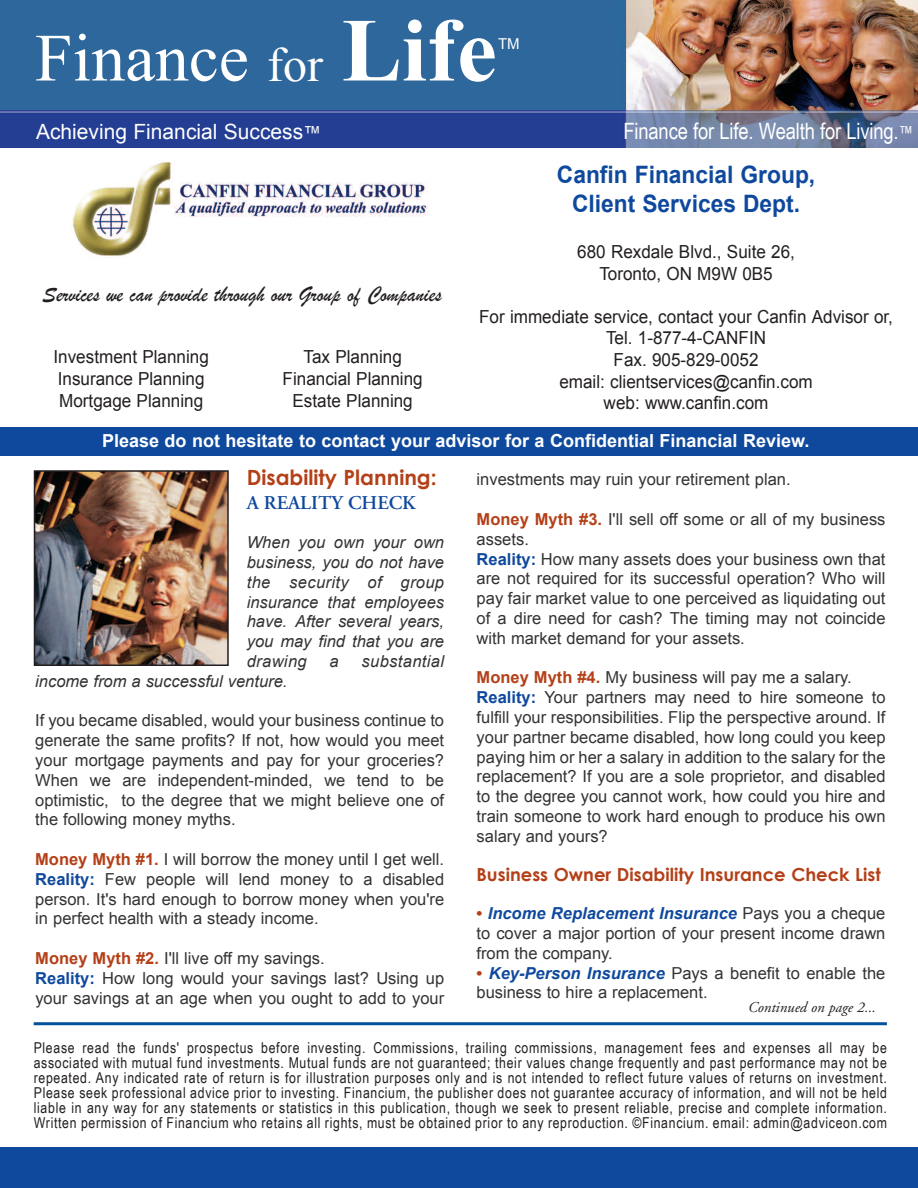
<style>
.page{position:relative;width:918px;height:1188px;background:#fff}
.page>*{position:absolute;margin:0;border:0;box-sizing:border-box;transform-origin:0 0}
.t1{font:67.5px "Times New Roman";color:#fff}
.t2{font:700 24px/28.8px "Arial";color:#0f499d;text-align:center;scale:.95 1}
.t3{font:22.5px "Brush Script";color:#231f20;scale:.95 1}
.t4{font:22.5px "Arial Narrow";letter-spacing:-.01em;color:#fff}
.t5{font:21px "Arial";color:#fff}
.t6{font:700 21px "Century Gothic";color:#b44018}
.t7{font:600 19.5px "Adobe Garamond";color:#0f499d}
.t8{font:18px/21.6px "Arial";color:#231f20;text-align:center;scale:.95 1}
.t9{font:700 18px "Arial";color:#fff}
.t10{font:700 18px "Century Gothic";color:#b44018}
.t11{font:16.5px/19.8px "Arial";color:#323332}
.t12{font:italic 16.5px/19.8px "Arial";color:#323332;text-align:justify}
.t13{font:italic 16.5px "Arial";letter-spacing:.02em;color:#323332}
.t14{font:15px/15px "Arial Narrow";letter-spacing:.045em;color:#231f20;text-align:justify}
.t15{font:italic 15px "Adobe Garamond";color:#231f20}
.t16{font:15px "Arial";color:#fff}
.s1{font-size:48px}
.s2{font-weight:700;font-size:90px}
.s3{font-size:18px}
.s4{font-weight:700;color:#b44018}
.s5{font-weight:700;color:#0f499d}
.s6{font-weight:700;font-style:italic;color:#0f499d}
</style>
<div class="page">
<img style="left:0;top:0;width:918px;height:148px">
<hr style="left:34px;top:1022px;width:853px;height:3px;background:#01519b">
<div style="left:0;top:1147px;width:918px;height:41px;background:#0f499d"></div>
<img style="left:37px;top:473px;width:189px;height:190px">
<div style="left:34px;top:470px;width:195px;height:196px;border:2px solid #231f20"></div>
<div style="left:0;top:427px;width:918px;height:28px;background:#0f499d"></div>
<img style="left:72px;top:161px;width:356px;height:97px">
<h1 class="t1" style="left:35px;top:20px;width:463px">Finance <span class="s1">for</span> <span class="s2">Life</span></h1>
<p class="t16" style="left:498px;top:36px;width:23px">TM</p>
<p class="t5" style="left:36px;top:120px;width:287px">Achieving Financial Success<span class="s3">™</span></p>
<h3 class="t4" style="left:624px;top:118px;width:291px">Finance for Life. Wealth for Living.<span class="s3">™</span></h3>
<h2 class="t2" style="left:557px;top:160px;width:274px">Canfin Financial Group,<br>Client Services Dept.</h2>
<p class="t8" style="left:577px;top:241px;width:231px">680 Rexdale Blvd., Suite 26,<br>Toronto, ON M9W 0B5</p>
<p class="t8" style="left:479px;top:306px;width:437px">For immediate service, contact your Canfin Advisor or,<br>Tel. 1-877-4-CANFIN<br>Fax. 905-829-0052<br>email: clientservices@canfin.com<br>web: www.canfin.com</p>
<h3 class="t3" style="left:43px;top:281px;width:422px">Services we can provide through our Group of Companies</h3>
<p class="t8" style="left:53px;top:346px;width:165px;text-align:left">Investment Planning<br>Insurance Planning<br>Mortgage Planning</p>
<p class="t8" style="left:283px;top:346px;width:149px">Tax Planning<br>Financial Planning<br>Estate Planning</p>
<p class="t9" style="left:102px;top:430px;width:709px">Please do not hesitate to contact your advisor for a Confidential Financial Review.</p>
<p class="t6" style="left:247px;top:464px;width:191px">Disability Planning:</p>
<p class="t7" style="left:247px;top:495px;width:170px">A REALITY CHECK</p>
<p class="t12" style="left:247px;top:533px;width:199px">When you own your own business, you do not have the security of group insurance that employees have. After several years, you may find that you are drawing</p>
<p class="t11" style="left:477px;top:470px;width:316px">investments may ruin your retirement plan.</p>
<p class="t11" style="left:477px;top:509px;width:410px"><span class="s4">Money Myth #3.</span> I'll sell off some or all of my business assets.<br><span class="s5">Reality:</span> How many assets does your business own that are not required for its successful operation? Who will pay fair market value to one perceived as liquidating out of a dire need for cash? The timing may not coincide with market demand for your assets.</p>
<p class="t11" style="left:477px;top:668px;width:410px"><span class="s4">Money Myth #4.</span> My business will pay me a salary.<br><span class="s5">Reality:</span> Your partners may need to hire someone to fulfill your responsibilities. Flip the perspective around. If your partner became disabled, how long could you keep paying him or her a salary in addition to the salary for the replacement? If you are a sole proprietor, and disabled to the degree you cannot work, how could you hire and train someone to work hard enough to produce his own salary and yours?</p>
<p class="t10" style="left:477px;top:863px;width:406px">Business Owner Disability Insurance Check List</p>
<p class="t11" style="left:477px;top:904px;width:410px;text-align:justify"><span class="s4">•</span> <span class="s6">Income Replacement Insurance</span> Pays you a cheque to cover a major portion of your present income drawn from the company.</p>
<p class="t11" style="left:477px;top:963px;width:410px"><span class="s4">•</span> <span class="s6">Key-Person Insurance</span> Pays a benefit to enable the business to hire a replacement.</p>
<p class="t12" style="left:330px;top:651px;width:11px">a</p>
<p class="t13" style="left:362px;top:652px;width:84px">substantial</p>
<p class="t12" style="left:35px;top:671px;width:254px">income from a successful venture.</p>
<p class="t11" style="left:35px;top:711px;width:410px;text-align:justify">If you became disabled, would your business continue to generate the same profits? If not, how would you meet your mortgage payments and pay for your groceries?<br>When we are independent-minded, we tend to be optimistic, to the degree that we might believe one of the following money myths.</p>
<p class="t11" style="left:35px;top:849px;width:410px;text-align:justify"><span class="s4">Money Myth #1.</span> I will borrow the money until I get well.<br><span class="s5">Reality:</span> Few people will lend money to a disabled person. It's hard enough to borrow money when you're in perfect health with a steady income.</p>
<p class="t11" style="left:35px;top:948px;width:410px"><span class="s4">Money Myth #2.</span> I'll live off my savings.<br><span class="s5">Reality:</span> How long would your savings last? Using up your savings at an age when you ought to add to your</p>
<p class="t15" style="left:748px;top:1001px;width:129px">Continued on page 2...</p>
<p class="t14" style="left:34px;top:1040px;width:855px">Please read the funds' prospectus before investing. Commissions, trailing commissions, management fees and expenses all may be associated with mutual fund investments. Mutual funds are not guaranteed; their values change frequently and past performance may not be repeated. Any indicated rate of return is for illustration purposes only and is not intended to reflect future values of returns on investment.<br>Please seek professional advice prior to investing. Financium, the publisher does not guarantee accuracy of information, and will not be held liable in any way for any statements or statistics in this publication, though we seek to present reliable, precise and complete information.<br>Written permission of Financium who retains all rights, must be obtained prior to any reproduction. ©Financium. email: admin@adviceon.com</p>
</div>
